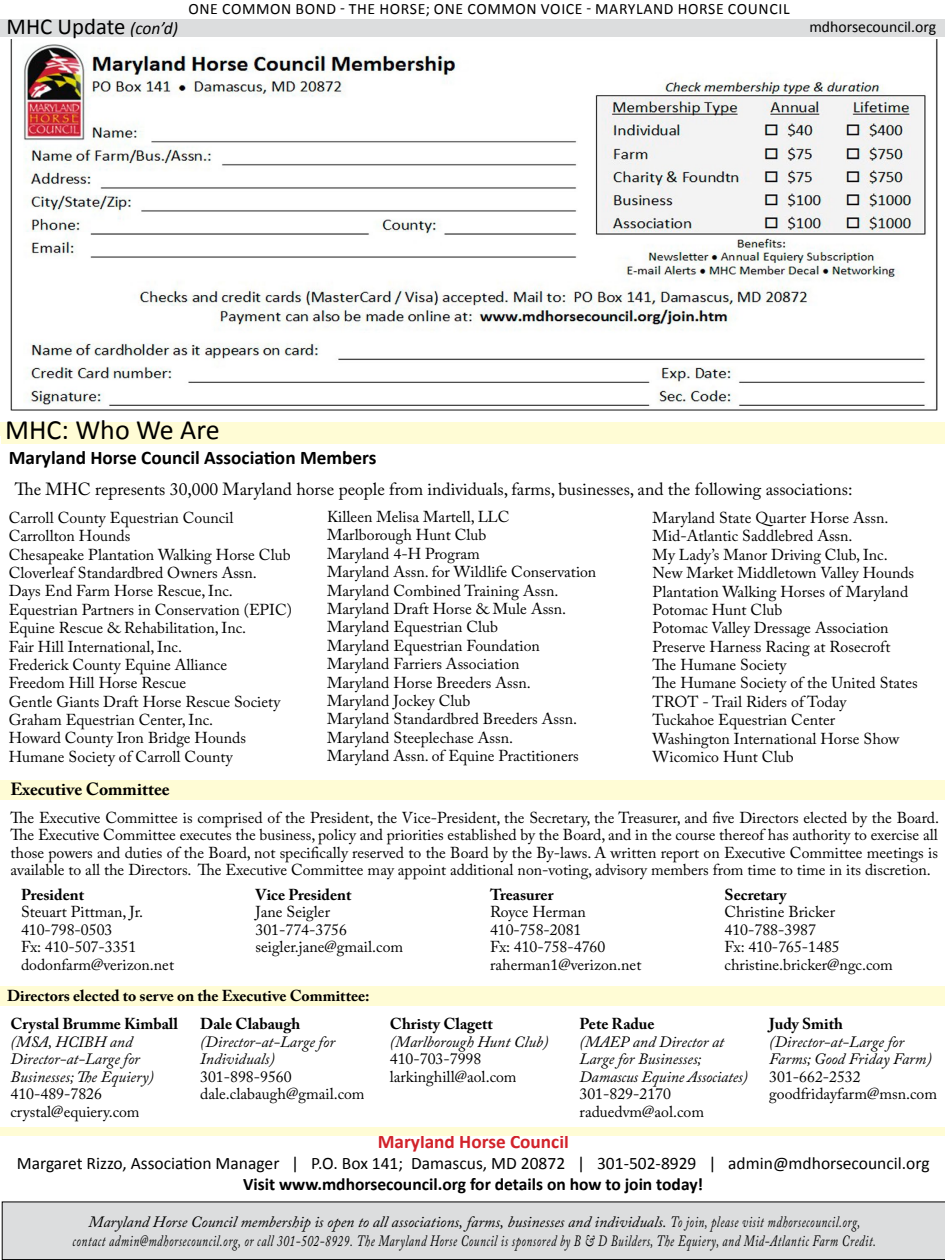
<style>
.page{position:relative;width:945px;height:1260px;background:#fff}
.page>*{position:absolute;margin:0;border:0;box-sizing:border-box;transform-origin:0 0}
.t1{font:28px "Calibri";color:#000}
.t2{font:22.75px "Calibri";color:#000}
.t3{font:700 19.25px "Calibri";color:#000}
.t4{font:700 19.25px "Calibri";color:#d2232a}
.t5{font:17.5px/21px "Calibri";color:#000;text-align:center}
.t6{font:17.5px "Adobe Caslon Pro";color:#000}
.t7{font:700 17.5px "Adobe Caslon Pro";color:#000}
.t8{font:15.75px/18.4px "Adobe Caslon Pro";color:#000}
.t9{font:italic 15.75px/17.5px "Adobe Caslon Pro";color:#000}
.t10{font:italic 15.75px/18.9px "Adobe Caslon Pro";letter-spacing:.05em;color:#000;text-align:center}
.t11{font:15.75px "Calibri";letter-spacing:.04em;color:#000}
.t12{font:700 15.75px "Adobe Caslon Pro";color:#000}
.t13{font:15.75px "Calibri";color:#000}
.s1{font-style:italic;font-size:17.5px}
.s2{font-weight:700}
.s3{font-weight:700;font-style:normal}
.s4{font-style:normal}
.s5{font-style:italic}
</style>
<div class="page">
<div style="left:0;top:986px;width:945px;height:20px;background:#fffcd5"></div>
<div style="left:2px;top:1201px;width:943px;height:59px;background:#dcddde"></div>
<div style="left:0;top:422px;width:945px;height:14px;background:#fffcd5"></div>
<div style="left:2px;top:431px;width:943px;height:13px;background:#fffcd5"></div>
<div style="left:0;top:780px;width:945px;height:19px;background:#fffcd5"></div>
<div style="left:0;top:1127px;width:945px;height:9px;background:#fffcd5"></div>
<div style="left:0;top:19px;width:945px;height:18px;background:#dcddde"></div>
<img style="left:10px;top:39px;width:928px;height:372px">
<p class="t2" style="left:7px;top:12px;width:173px">MHC U pdate <span class="s1">(con’d)</span></p>
<p class="t11" style="left:188px;top:-2px;width:56px">One Commo</p>
<p class="t11" style="left:281px;top:-2px;width:209px">n Bond - Th e Horse; One Commo</p>
<p class="t11" style="left:527px;top:-2px;width:265px">n Voice - Maryland Horse Counci l</p>
<p class="t13" style="left:809px;top:17px;width:128px">mdhorsecouncil.org</p>
<p class="t1" style="left:5px;top:412px;width:216px">MHC: Who We Are</p>
<p class="t3" style="left:9px;top:445px;width:369px">Maryland Horse Council Association Members</p>
<p class="t6" style="left:15px;top:479px;width:839px">The MHC represents 30,000 Maryland horse people from individuals, farms, businesses, and the following associations:</p>
<p class="t8" style="left:9px;top:508px;width:285px">Carroll County Equestrian Council Carrollton Hounds<br>Chesapeake Plantation Walking Horse Club Cloverleaf Standardbred Owners Assn.<br>Days End Farm Horse Rescue, Inc.<br>Equestrian Partners in Conservation (EPIC)<br>Equine Rescue &amp; Rehabilitation, Inc.<br>Fair Hill International, Inc.<br>Frederick County Equine Alliance<br>Freedom Hill Horse Rescue<br>Gentle Giants Draft Horse Rescue Society Graham Equestrian Center, Inc.<br>Howard County Iron Bridge Hounds Humane Society of Carroll County</p>
<p class="t8" style="left:327px;top:507px;width:271px">Killeen Melisa Martell, LLC<br>Marlborough Hunt Club<br>Maryland 4-H Program<br>Maryland Assn. for Wildlife Conservation<br>Maryland Combined Training Assn.<br>Maryland Draft Horse &amp; Mule Assn.<br>Maryland Equestrian Club<br>Maryland Equestrian Foundation<br>Maryland Farriers Association<br>Maryland Horse Breeders Assn.<br>Maryland Jockey Club<br>Maryland Standardbred Breeders Assn.<br>Maryland Steeplechase Assn.<br>Maryland Assn. of Equine Practitioners</p>
<p class="t8" style="left:653px;top:508px;width:267px">Maryland State Quarter Horse Assn.<br>Mid-Atlantic Saddlebred Assn.<br>My Lady’s Manor Driving Club, Inc.<br>New Market Middletown Valley Hounds<br>Plantation Walking Horses of Maryland<br>Potomac Hunt Club<br>Potomac Valley Dressage Association<br>Preserve Harness Racing at Rosecroft<br>The Humane Society<br>The Humane Society of the United States<br>TROT - Trail Riders of Today<br>Tuckahoe Equestrian Center<br>Washington International Horse Show<br>Wicomico Hunt Club</p>
<p class="t7" style="left:10px;top:778px;width:161px">Executive Committee</p>
<p class="t8" style="left:10px;top:808px;width:930px;line-height:17.5px;text-align:justify">The Executive Committee is comprised of the President, the Vice-President, the Secretary, the Treasurer, and five Directors elected by the Board.<br>The Executive Committee executes the business, policy and priorities established by the Board, and in the course thereof has authority to exercise all those powers and duties of the Board, not specifically reserved to the Board by the By-laws. A written report on Executive Committee meetings is available to all the Directors. The Executive Committee may appoint additional non-voting, advisory members from time to time in its discretion.</p>
<p class="t8" style="left:21px;top:886px;width:155px;line-height:17.5px"><span class="s2">President<br></span>Steuart Pittman, Jr.<br>410-798-0503<br>Fx: 410-507-3351 dodonfarm@verizon.net</p>
<p class="t8" style="left:256px;top:886px;width:149px;line-height:17.5px"><span class="s2">Vice President<br></span>Jane Seigler<br>301-774-3756 seigler.jane@gmail.com</p>
<p class="t8" style="left:490px;top:886px;width:153px;line-height:17.5px"><span class="s2">Treasurer<br></span>Royce Herman<br>410-758-2081<br>Fx: 410-758-4760 raherman1@verizon.net</p>
<p class="t8" style="left:725px;top:886px;width:170px;line-height:17.5px"><span class="s2">Secretary<br></span>Christine Bricker<br>410-788-3987<br>Fx: 410-765-1485 christine.bricker@ngc.com</p>
<p class="t12" style="left:7px;top:987px;width:364px">Directors elected to serve on the Executive Committee:</p>
<p class="t9" style="left:10px;top:1015px;width:169px"><span class="s3">Crystal Brumme Kimball </span>(MSA, HCIBH and<br>Director-at-Large for<br>Businesses; The Equiery)<br><span class="s4">410-489-7826 crystal@equiery.com</span></p>
<p class="t8" style="left:200px;top:1015px;width:166px;line-height:17.5px"><span class="s2">Dale Clabaugh </span><span class="s5">(Director-at-Large for<br>Individuals)<br></span>301-898-9560 dale.clabaugh@gmail.com</p>
<p class="t8" style="left:390px;top:1015px;width:160px;line-height:17.5px"><span class="s2">Christy Clagett </span><span class="s5">(Marlborough Hunt Club)<br></span>410-703-7998 larkinghill@aol.com</p>
<p class="t9" style="left:580px;top:1015px;width:170px"><span class="s3">Pete Radue<br></span>(MAEP and Director at<br>Large for Businesses;<br>Damascus Equine Associates)<br><span class="s4">301-829-2170 raduedvm@aol.com</span></p>
<p class="t9" style="left:769px;top:1015px;width:169px"><span class="s3">Judy Smith </span>(Director-at-Large for<br>Farms; Good Friday Farm)<br><span class="s4">301-662-2532 goodfridayfarm@msn.com</span></p>
<p class="t4" style="left:378px;top:1129px;width:193px">Maryland Horse Council</p>
<p class="t5" style="left:17px;top:1152px;width:914px">Margaret Rizzo, Association Manager | P.O. Box 141; Damascus, MD 20872 | 301-502-8929 | admin@mdhorsecouncil.org<br><span class="s2">Visit www.mdhorsecouncil.org for details on how to join today!</span></p>
<p class="t10" style="left:73px;top:1212px;width:805px">Maryland Horse Council membership is open to all associations, farms, businesses and individuals. To join, please visit mdhorsecouncil.org, contact admin@mdhorsecouncil.org, or call 301-502-8929. The Maryland Horse Council is sponsored by B &amp; D Builders, The Equiery, and Mid-Atlantic Farm Credit.</p>
</div>
